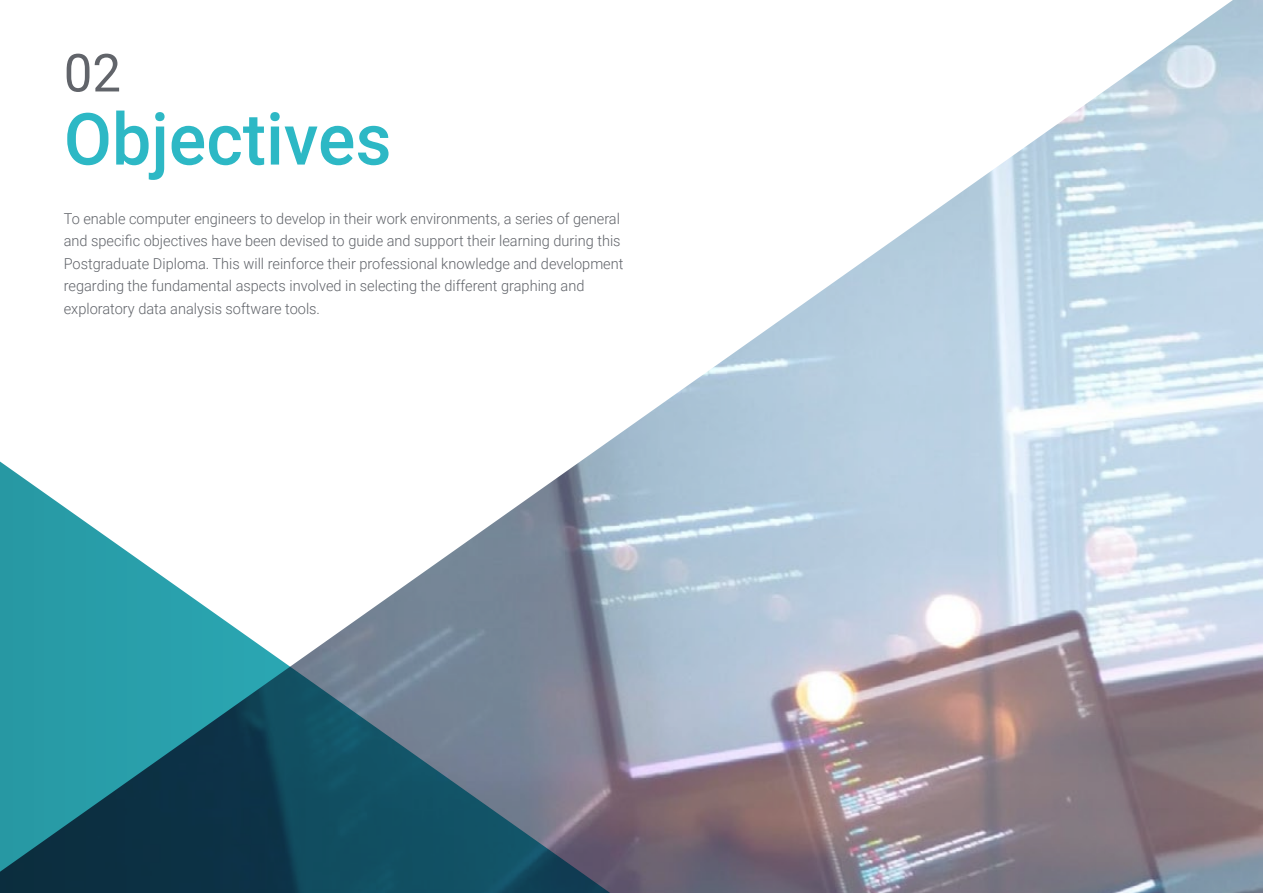
<style>
.page{position:relative;width:1263px;height:893px;background:#fff}
.page>*{position:absolute;margin:0;border:0;box-sizing:border-box;transform-origin:0 0}
.t1{font:500 72px "Roboto";color:#2db8c5}
.t2{font:52.5px "Roboto";color:#61646a}
.t3{font:300 15px/22.5px "Roboto";color:#61646a}
</style>
<div class="page">
<img style="left:602px;top:0;width:661px;height:893px">
<svg style="left:0;top:446px;width:640px;height:447px"></svg>
<h2 class="t2" style="left:64px;top:36px;width:59px">02</h2>
<h1 class="t1" style="left:64px;top:89px;width:329px">Objectives</h1>
<p class="t3" style="left:64px;top:207px;width:561px">To enable computer engineers to develop in their work environments, a series of general and specific objectives have been devised to guide and support their learning during this Postgraduate Diploma. This will reinforce their professional knowledge and development regarding the fundamental aspects involved in selecting the different graphing and exploratory data analysis software tools.</p>
</div>
